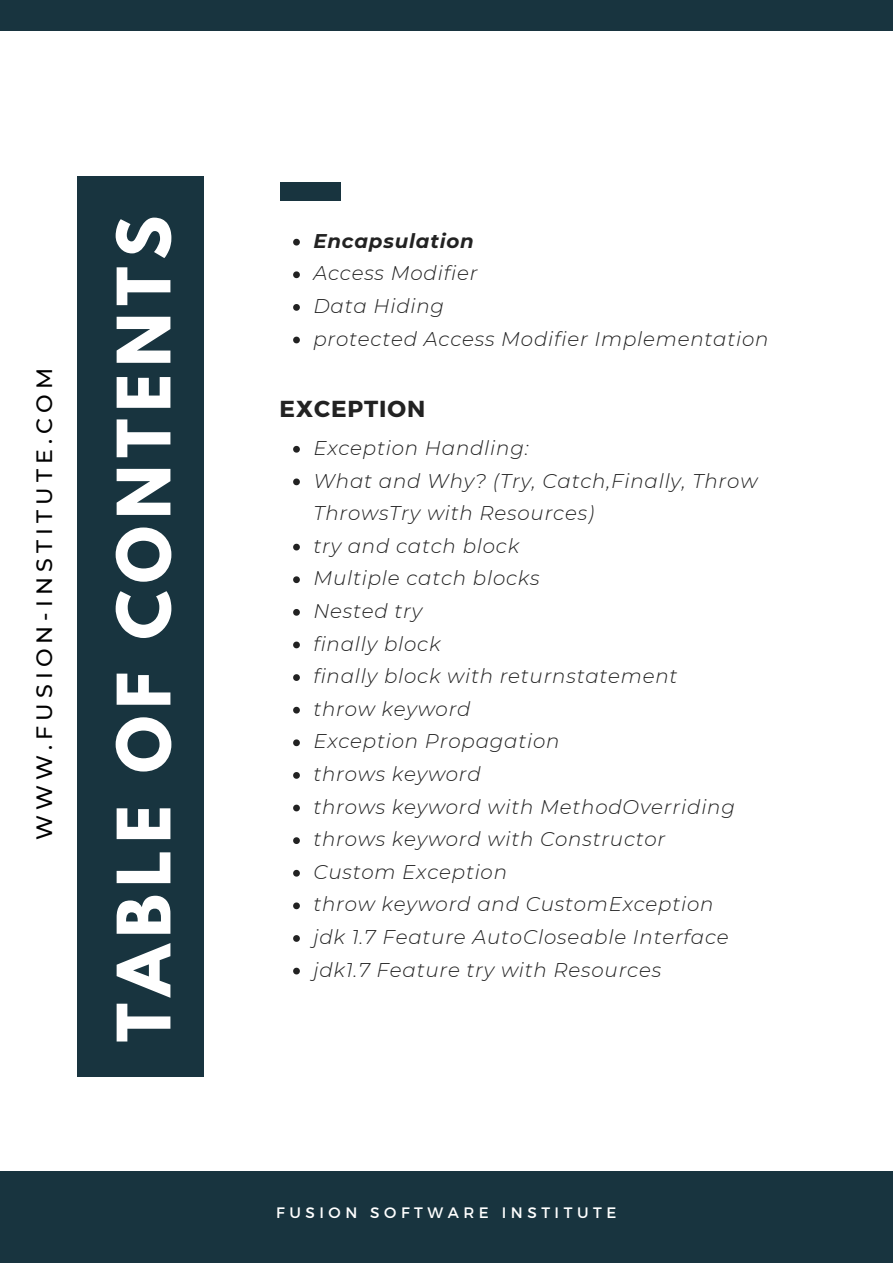
<style>
.page{position:relative;width:893px;height:1264px;background:#fff}
.page>*{position:absolute;margin:0;border:0;box-sizing:border-box;transform-origin:0 0}
.t1{font:700 65.25px "League Spartan";letter-spacing:.11em;color:#fff}
.t2{font:700 23.1px "Montserrat";letter-spacing:.04em;color:#222}
.t3{font:500 22.2px "Montserrat";letter-spacing:.23em;color:#000}
.t4{font:italic 300 19.8px/32.5px "Montserrat";letter-spacing:.04em;color:#222}
.t5{font:italic 700 19.8px "Montserrat";letter-spacing:.04em;color:#222}
.t6{font:15.15px "Montserrat";letter-spacing:.3em;color:#fff}
</style>
<div class="page">
<div style="left:78px;top:176px;width:126px;height:900px;background:#18343f"></div>
<svg style="left:293px;top:239px;width:7px;height:6px"></svg>
<svg style="left:293px;top:271px;width:7px;height:7px"></svg>
<svg style="left:293px;top:304px;width:7px;height:7px"></svg>
<svg style="left:293px;top:336px;width:7px;height:7px"></svg>
<div style="left:0;top:1171px;width:892px;height:91px;background:#18343f"></div>
<div style="left:0;top:0;width:892px;height:30px;background:#18343f"></div>
<div style="left:279px;top:182px;width:61px;height:18px;background:#18343f"></div>
<svg style="left:293px;top:446px;width:7px;height:6px"></svg>
<svg style="left:293px;top:478px;width:7px;height:7px"></svg>
<svg style="left:293px;top:543px;width:7px;height:7px"></svg>
<svg style="left:293px;top:576px;width:7px;height:7px"></svg>
<svg style="left:293px;top:609px;width:7px;height:6px"></svg>
<svg style="left:293px;top:641px;width:7px;height:7px"></svg>
<svg style="left:293px;top:674px;width:7px;height:7px"></svg>
<svg style="left:293px;top:706px;width:7px;height:7px"></svg>
<svg style="left:293px;top:739px;width:7px;height:7px"></svg>
<svg style="left:293px;top:772px;width:7px;height:6px"></svg>
<svg style="left:293px;top:804px;width:7px;height:7px"></svg>
<svg style="left:293px;top:837px;width:7px;height:7px"></svg>
<svg style="left:293px;top:869px;width:7px;height:7px"></svg>
<svg style="left:293px;top:902px;width:7px;height:7px"></svg>
<svg style="left:293px;top:935px;width:7px;height:6px"></svg>
<svg style="left:293px;top:967px;width:7px;height:7px"></svg>
<p class="t3" style="left:31px;top:840px;width:474px;rotate:-90deg">WWW.FUSION-INSTITUTE.COM</p>
<h1 class="t1" style="left:112px;top:1042px;width:827px;rotate:-90deg">TABLE OF CONTENTS</h1>
<p class="t5" style="left:313px;top:229px;width:162px">Encapsulation</p>
<p class="t4" style="left:313px;top:257px;width:456px">Access Modifier<br>Data Hiding<br>protected Access Modifier Implementation</p>
<p class="t2" style="left:279px;top:394px;width:147px">EXCEPTION</p>
<p class="t4" style="left:313px;top:431px;width:445px">Exception Handling:<br>What and Why? (Try, Catch,Finally, Throw<br>ThrowsTry with Resources)<br>try and catch block<br>Multiple catch blocks<br>Nested try<br>finally block<br>finally block with returnstatement<br>throw keyword<br>Exception Propagation<br>throws keyword<br>throws keyword with MethodOverriding throws keyword with Constructor<br>Custom Exception<br>throw keyword and CustomException<br>jdk 1.7 Feature AutoCloseable Interface jdk1.7 Feature try with Resources</p>
<p class="t6" style="left:276px;top:1203px;width:341px">FUSION SOFTWARE INSTITUTE</p>
</div>
